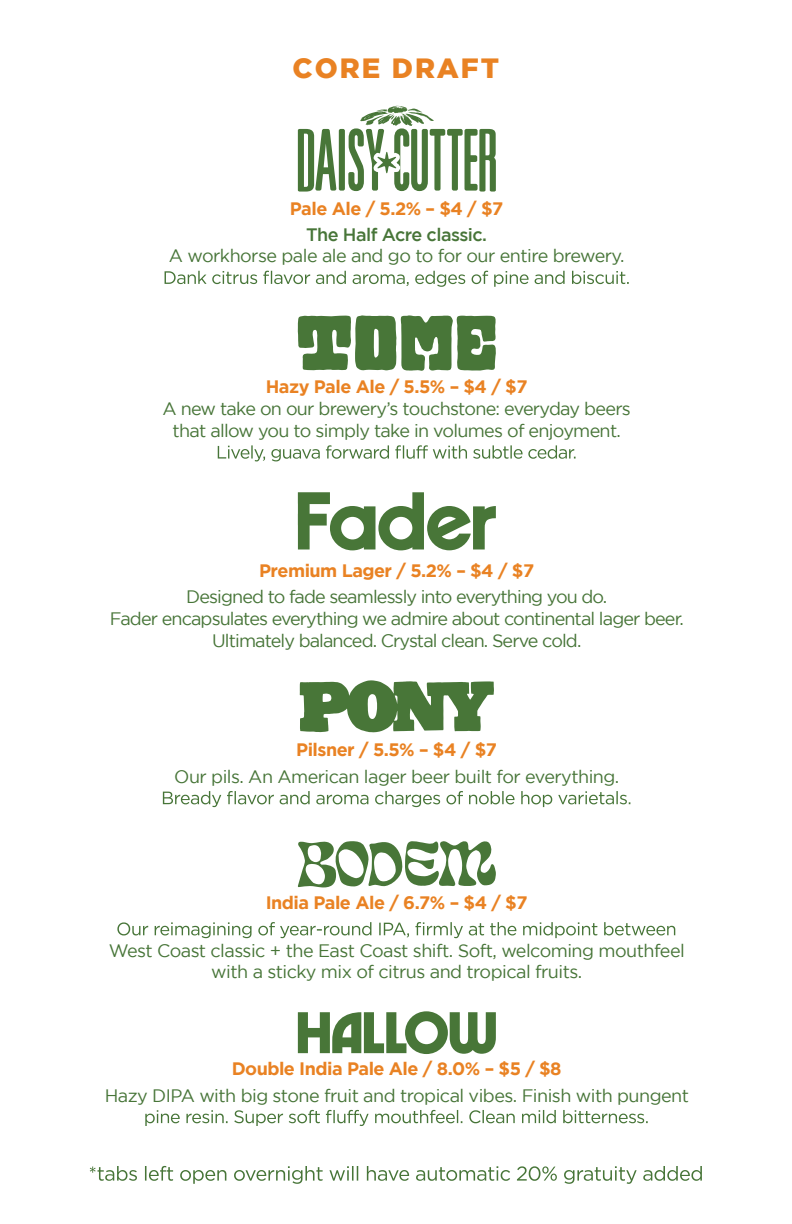
<style>
.page{position:relative;width:792px;height:1224px;background:#fff}
.page>*{position:absolute;margin:0;border:0;box-sizing:border-box;transform-origin:0 0}
.t1{font:900 27.8px "Gotham";letter-spacing:.07em;color:#e98223}
.t2{font:18px/21.6px "Gotham";letter-spacing:-.04em;color:#477538;text-align:center}
.t3{font:700 18px "Gotham";letter-spacing:-.03em;color:#e98223}
.t4{font:500 18px "Gotham";letter-spacing:-.03em;color:#477538}
</style>
<div class="page">
<svg style="left:165px;top:271px;width:464px;height:16px"></svg>
<svg style="left:298px;top:129px;width:38px;height:63px"></svg>
<div style="left:339px;top:129px;width:6px;height:62px;background:#487638;border-radius:2px"></div>
<svg style="left:348px;top:106px;width:148px;height:86px"></svg>
<svg style="left:298px;top:841px;width:198px;height:46px"></svg>
<svg style="left:117px;top:922px;width:558px;height:16px"></svg>
<svg style="left:218px;top:445px;width:358px;height:16px"></svg>
<svg style="left:298px;top:315px;width:198px;height:56px"></svg>
<svg style="left:298px;top:1011px;width:198px;height:43px"></svg>
<svg style="left:145px;top:1110px;width:503px;height:16px"></svg>
<svg style="left:298px;top:492px;width:198px;height:58px"></svg>
<svg style="left:163px;top:791px;width:467px;height:16px"></svg>
<svg style="left:300px;top:680px;width:194px;height:52px"></svg>
<svg style="left:90px;top:1166px;width:612px;height:18px"></svg>
<h1 class="t1" style="left:293px;top:52px;width:208px">CORE DRAFT</h1>
<p class="t3" style="left:290px;top:198px;width:215px">Pale Ale / 5.2% – $4 / $7</p>
<p class="t4" style="left:306px;top:224px;width:182px">The Half Acre classic.</p>
<p class="t2" style="left:169px;top:245px;width:457px">A workhorse pale ale and go to for our entire brewery.</p>
<p class="t3" style="left:266px;top:376px;width:263px">Hazy Pale Ale / 5.5% – $4 / $7</p>
<p class="t2" style="left:163px;top:398px;width:470px">A new take on our brewery’s touchstone: everyday beers that allow you to simply take in volumes of enjoyment.</p>
<p class="t3" style="left:259px;top:560px;width:277px">Premium Lager / 5.2% – $4 / $7</p>
<p class="t2" style="left:110px;top:586px;width:575px">Designed to fade seamlessly into everything you do.<br>Fader encapsulates everything we admire about continental lager beer.<br>Ultimately balanced. Crystal clean. Serve cold.</p>
<p class="t3" style="left:296px;top:740px;width:202px">Pilsner / 5.5% – $4 / $7</p>
<p class="t2" style="left:174px;top:765px;width:446px">Our pils. An American lager beer built for everything.</p>
<p class="t3" style="left:266px;top:892px;width:263px">India Pale Ale / 6.7% – $4 / $7</p>
<p class="t2" style="left:109px;top:939px;width:578px">West Coast classic + the East Coast shift. Soft, welcoming mouthfeel with a sticky mix of citrus and tropical fruits.</p>
<p class="t3" style="left:232px;top:1058px;width:331px">Double India Pale Ale / 8.0% – $5 / $8</p>
<p class="t2" style="left:105px;top:1084px;width:586px">Hazy DIPA with big stone fruit and tropical vibes. Finish with pungent</p>
</div>
